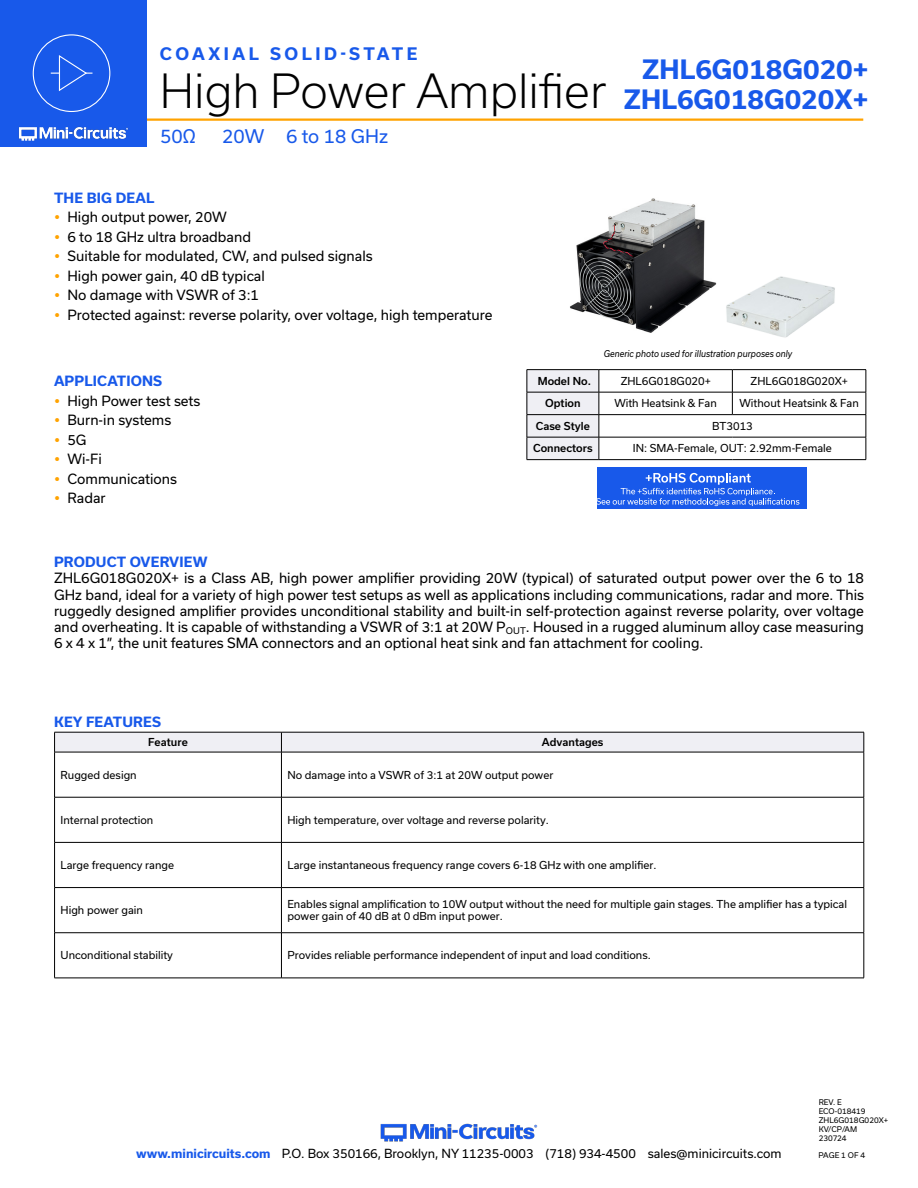
<style>
.page{position:relative;width:918px;height:1188px;background:#fff}
.page>*{position:absolute;margin:0;border:0;box-sizing:border-box;transform-origin:0 0}
.t1{font:300 45px "Usual";color:#000}
.t2{font:700 25.5px/30px "Usual";color:#1859ea;text-align:right}
.t3{font:18px "Usual";color:#1859ea}
.t4{font:700 16.5px "Usual";letter-spacing:.215em;color:#1859ea}
.Regular_Copy{font:13.5px/16.2px "Usual";color:#000;text-align:justify}
.Blue_Headers{font:700 13.5px "Usual";letter-spacing:.015em;color:#1859ea}
.t5{font:12px "Usual";color:#000}
.Table_Body_Left_Just{font:10.5px/12.6px "Usual";color:#000}
.Table_Body_Center{font:10.5px "Usual";color:#000}
.Table_Header_Left_Ju{font:500 10.5px "Usual";color:#000}
.Table_Header_Center{font:500 10.5px "Usual";color:#000}
.t6{font:italic 9px "Usual";color:#000;scale:.9 1}
.Revision{font:7.5px "Usual";color:#000}
.s1{font-weight:700;color:#1859ea}
</style>
<div class="page">
<hr style="left:130px;top:118px;width:733px;height:3px;background:#ffa300">
<hr style="left:917px;top:0;width:1px;height:147px;background:#1859ea">
<div style="left:0;top:0;width:147px;height:147px;background:#1859ea"></div>
<img style="left:18px;top:126px;width:111px;height:15px">
<div style="left:33px;top:34px;width:77px;height:78px;border:1px solid #fff;border-radius:50%"></div>
<svg style="left:51px;top:55px;width:41px;height:36px"></svg>
<img style="left:380px;top:1123px;width:158px;height:19px">
<svg style="left:54px;top:732px;width:811px;height:20px"></svg>
<hr style="left:54px;top:752px;width:227px;height:1px;background:#000">
<hr style="left:54px;top:752px;width:1px;height:45px;background:#000">
<hr style="left:281px;top:752px;width:583px;height:1px;background:#000">
<hr style="left:281px;top:752px;width:1px;height:45px;background:#000">
<hr style="left:864px;top:752px;width:1px;height:45px;background:#000">
<hr style="left:54px;top:797px;width:227px;height:1px;background:#000">
<hr style="left:54px;top:797px;width:1px;height:45px;background:#000">
<hr style="left:281px;top:797px;width:583px;height:1px;background:#000">
<hr style="left:281px;top:797px;width:1px;height:45px;background:#000">
<hr style="left:864px;top:797px;width:1px;height:45px;background:#000">
<hr style="left:54px;top:842px;width:227px;height:1px;background:#000">
<hr style="left:54px;top:843px;width:1px;height:44px;background:#000">
<hr style="left:281px;top:842px;width:583px;height:1px;background:#000">
<hr style="left:281px;top:843px;width:1px;height:44px;background:#000">
<hr style="left:864px;top:843px;width:1px;height:44px;background:#000">
<hr style="left:54px;top:887px;width:227px;height:1px;background:#000">
<hr style="left:54px;top:888px;width:1px;height:45px;background:#000">
<hr style="left:281px;top:887px;width:583px;height:1px;background:#000">
<hr style="left:281px;top:888px;width:1px;height:45px;background:#000">
<hr style="left:864px;top:888px;width:1px;height:45px;background:#000">
<hr style="left:54px;top:932px;width:227px;height:1px;background:#000">
<hr style="left:54px;top:933px;width:1px;height:45px;background:#000">
<hr style="left:281px;top:932px;width:583px;height:1px;background:#000">
<hr style="left:281px;top:933px;width:1px;height:45px;background:#000">
<hr style="left:864px;top:933px;width:1px;height:45px;background:#000">
<hr style="left:54px;top:978px;width:227px;height:1px;background:#000">
<hr style="left:281px;top:978px;width:583px;height:1px;background:#000">
<img style="left:570px;top:198px;width:146px;height:135px">
<img style="left:726px;top:276px;width:109px;height:62px">
<svg style="left:866px;top:370px;width:1px;height:89px"></svg>
<hr style="left:527px;top:369px;width:72px;height:1px;background:#000">
<hr style="left:599px;top:369px;width:133px;height:1px;background:#000">
<hr style="left:732px;top:369px;width:134px;height:1px;background:#000">
<hr style="left:599px;top:392px;width:133px;height:1px;background:#000">
<hr style="left:732px;top:392px;width:134px;height:1px;background:#000">
<svg style="left:732px;top:370px;width:1px;height:44px"></svg>
<hr style="left:599px;top:414px;width:133px;height:1px;background:#000">
<hr style="left:732px;top:414px;width:134px;height:1px;background:#000">
<hr style="left:599px;top:437px;width:133px;height:1px;background:#000">
<svg style="left:527px;top:370px;width:73px;height:89px"></svg>
<hr style="left:732px;top:437px;width:134px;height:1px;background:#000">
<hr style="left:527px;top:459px;width:72px;height:1px;background:#000">
<hr style="left:599px;top:459px;width:133px;height:1px;background:#000">
<hr style="left:732px;top:459px;width:134px;height:1px;background:#000">
<div style="left:597px;top:467px;width:209px;height:42px;background:#1859ea"></div>
<svg style="left:597px;top:473px;width:202px;height:33px"></svg>
<p class="t4" style="left:160px;top:45px;width:259px">COAXIAL SOLID-STATE</p>
<h1 class="t1" style="left:160px;top:65px;width:448px">High Power Amplifier</h1>
<h3 class="t3" style="left:160px;top:126px;width:37px">50Ω</h3>
<h3 class="t3" style="left:222px;top:126px;width:167px">20W 6 to 18 GHz</h3>
<h2 class="t2" style="left:624px;top:55px;width:246px">ZHL6G018G020+<br>ZHL6G018G020X+</h2>
<p class="Blue_Headers" style="left:54px;top:190px;width:102px">THE BIG DEAL</p>
<p class="Regular_Copy" style="left:68px;top:209px;width:161px">High output power, 20W</p>
<p class="Regular_Copy" style="left:68px;top:229px;width:185px">6 to 18 GHz ultra broadband</p>
<p class="Regular_Copy" style="left:68px;top:248px;width:307px">Suitable for modulated, CW, and pulsed signals</p>
<p class="Regular_Copy" style="left:68px;top:268px;width:199px">High power gain, 40 dB typical</p>
<p class="Regular_Copy" style="left:68px;top:287px;width:193px">No damage with VSWR of 3:1</p>
<p class="Regular_Copy" style="left:68px;top:307px;width:427px">Protected against: reverse polarity, over voltage, high temperature</p>
<p class="Blue_Headers" style="left:54px;top:373px;width:110px">APPLICATIONS</p>
<p class="Regular_Copy" style="left:68px;top:392px;width:134px">High Power test sets</p>
<p class="Regular_Copy" style="left:68px;top:412px;width:105px">Burn-in systems</p>
<p class="Regular_Copy" style="left:68px;top:431px;width:21px">5G</p>
<p class="Regular_Copy" style="left:68px;top:451px;width:36px">Wi-Fi</p>
<p class="Regular_Copy" style="left:68px;top:470px;width:111px">Communications</p>
<p class="Regular_Copy" style="left:68px;top:490px;width:40px">Radar</p>
<p class="t6" style="left:604px;top:349px;width:211px">Generic photo used for illustration purposes only</p>
<p class="Table_Header_Left_Ju" style="left:538px;top:375px;width:55px">Model No.</p>
<p class="Table_Body_Center" style="left:621px;top:375px;width:92px">ZHL6G018G020+</p>
<p class="Table_Body_Center" style="left:751px;top:375px;width:99px">ZHL6G018G020X+</p>
<p class="Table_Header_Left_Ju" style="left:545px;top:397px;width:37px">Option</p>
<p class="Table_Body_Center" style="left:614px;top:397px;width:104px">With Heatsink &amp; Fan</p>
<p class="Table_Body_Center" style="left:740px;top:397px;width:121px">Without Heatsink &amp; Fan</p>
<p class="Table_Header_Left_Ju" style="left:536px;top:420px;width:55px">Case Style</p>
<p class="Table_Body_Center" style="left:712px;top:420px;width:42px">BT3013</p>
<p class="Table_Header_Left_Ju" style="left:533px;top:442px;width:61px">Connectors</p>
<p class="Table_Body_Center" style="left:633px;top:442px;width:200px">IN: SMA-Female, OUT: 2.92mm-Female</p>
<p class="Blue_Headers" style="left:54px;top:554px;width:155px">PRODUCT OVERVIEW</p>
<p class="Regular_Copy" style="left:54px;top:570px;width:812px">ZHL6G018G020X+ is a Class AB, high power amplifier providing 20W (typical) of saturated output power over the 6 to 18<br>GHz band, ideal for a variety of high power test setups as well as applications including communications, radar and more. This ruggedly designed amplifier provides unconditional stability and built-in self-protection against reverse polarity, over voltage and overheating. It is capable of withstanding a VSWR of 3:1 at 20W P<sub>OUT</sub>. Housed in a rugged aluminum alloy case measuring 6 x 4 x 1”, the unit features SMA connectors and an optional heat sink and fan attachment for cooling.</p>
<p class="Blue_Headers" style="left:54px;top:715px;width:108px">KEY FEATURES</p>
<p class="Table_Header_Center" style="left:148px;top:736px;width:41px">Feature</p>
<p class="Table_Header_Center" style="left:542px;top:736px;width:63px">Advantages</p>
<p class="Table_Body_Left_Just" style="left:61px;top:768px;width:78px">Rugged design</p>
<p class="Table_Body_Left_Just" style="left:287px;top:768px;width:267px">No damage into a VSWR of 3:1 at 20W output power</p>
<p class="Table_Body_Left_Just" style="left:61px;top:814px;width:94px">Internal protection</p>
<p class="Table_Body_Left_Just" style="left:287px;top:814px;width:263px">High temperature, over voltage and reverse polarity.</p>
<p class="Table_Body_Left_Just" style="left:61px;top:859px;width:115px">Large frequency range</p>
<p class="Table_Body_Left_Just" style="left:287px;top:859px;width:370px">Large instantaneous frequency range covers 6-18 GHz with one amplifier.</p>
<p class="Table_Body_Left_Just" style="left:61px;top:904px;width:84px">High power gain</p>
<p class="Table_Body_Left_Just" style="left:287px;top:898px;width:561px">Enables signal amplification to 10W output without the need for multiple gain stages. The amplifier has a typical power gain of 40 dB at 0 dBm input power.</p>
<p class="Table_Body_Left_Just" style="left:61px;top:949px;width:114px">Unconditional stability</p>
<p class="Table_Body_Left_Just" style="left:287px;top:949px;width:365px">Provides reliable performance independent of input and load conditions.</p>
<p class="Revision" style="left:819px;top:1098px;width:24px">REV. E</p>
<p class="Revision" style="left:819px;top:1107px;width:48px">ECO-018419</p>
<p class="Revision" style="left:819px;top:1116px;width:71px">ZHL6G018G020X+</p>
<p class="Revision" style="left:819px;top:1125px;width:40px">KV/CP/AM</p>
<p class="Revision" style="left:819px;top:1134px;width:29px">230724</p>
<p class="t5" style="left:136px;top:1146px;width:647px"><span class="s1">www.minicircuits.com</span> P.O. Box 350166, Brooklyn, NY 11235-0003 (718) 934-4500 sales@minicircuits.com</p>
<p class="Revision" style="left:819px;top:1151px;width:48px">PAGE 1 OF 4</p>
</div>
